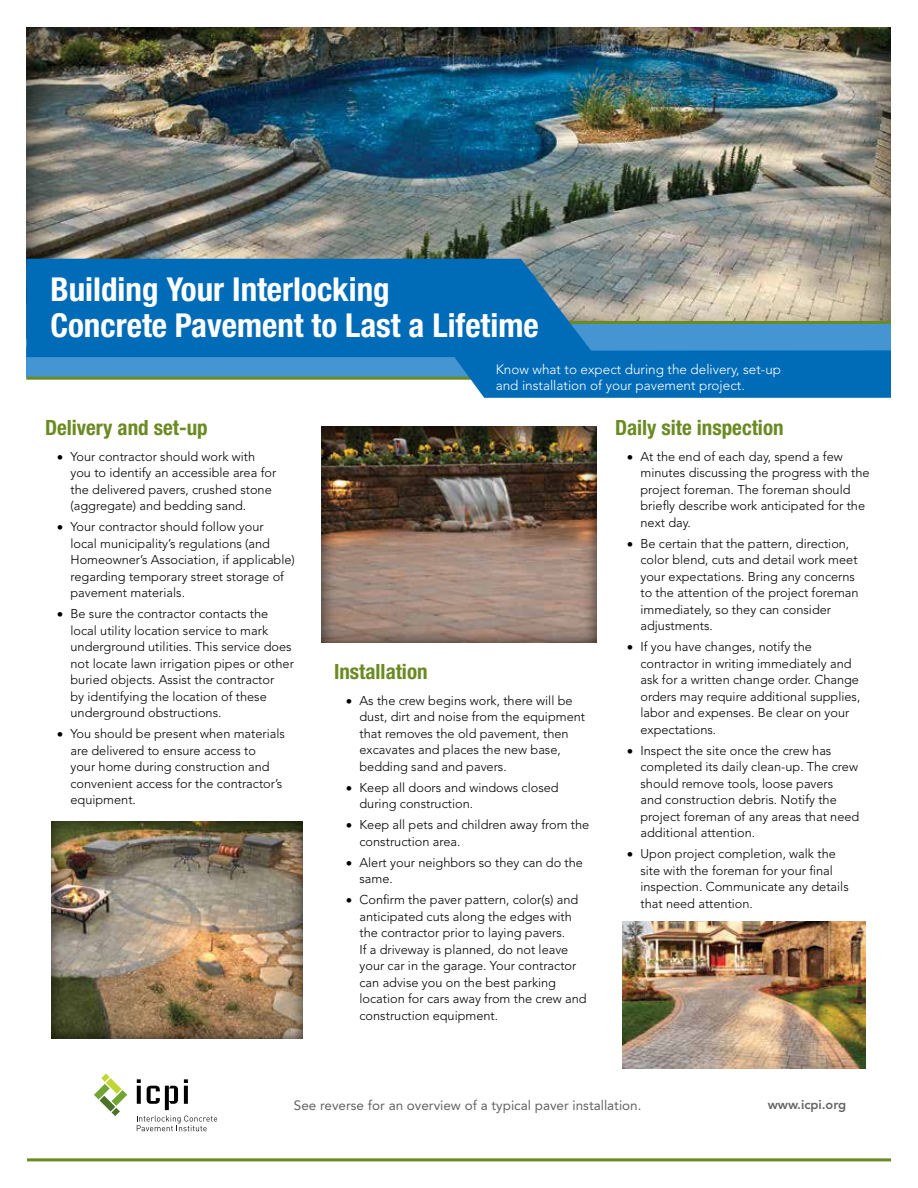
<style>
.page{position:relative;width:918px;height:1188px;background:#fff}
.page>*{position:absolute;margin:0;border:0;box-sizing:border-box;transform-origin:0 0}
.t1{font:700 condensed 33px/36px "Helvetica Neue LT Std";color:#fff}
.t2{font:700 condensed 21px "Helvetica Neue LT Std";color:#6a8a22}
.t3{font:300 13.5px/16.5px "Avenir";color:#fff}
.t4{font:13.5px "Avenir";color:#636466}
.t5{font:300 12.75px/16.5px "Avenir";color:#000}
.t6{font:800 12.75px "Avenir";color:#636466}
</style>
<div class="page">
<div style="left:26px;top:26px;width:866px;height:314px;background:#000;opacity:.75"></div>
<div style="left:26px;top:347px;width:644px;height:30px;background:#4495d1"></div>
<div style="left:320px;top:419px;width:278px;height:230px;background:#000;opacity:.75"></div>
<div style="left:50px;top:819px;width:255px;height:220px;background:#000;opacity:.75"></div>
<img style="left:622px;top:922px;width:243px;height:146px">
<div style="left:554px;top:324px;width:337px;height:50px;background:#4495d1"></div>
<svg style="left:94px;top:1074px;width:33px;height:42px"></svg>
<svg style="left:137px;top:1086px;width:4px;height:18px"></svg>
<svg style="left:137px;top:1079px;width:4px;height:4px"></svg>
<svg style="left:147px;top:1086px;width:31px;height:24px"></svg>
<svg style="left:184px;top:1086px;width:4px;height:18px"></svg>
<svg style="left:184px;top:1079px;width:4px;height:4px"></svg>
<svg style="left:137px;top:1116px;width:80px;height:15px"></svg>
<hr style="left:27px;top:1158px;width:864px;height:3px;background:#6a8a22">
<hr style="left:27px;top:321px;width:864px;height:3px;background:#6a8a22">
<hr style="left:26px;top:377px;width:864px;height:3px;background:#6a8a22">
<svg style="left:26px;top:258px;width:570px;height:99px;background:#096eb4"></svg>
<svg style="left:450px;top:350px;width:441px;height:48px;background:#0870b9"></svg>
<h1 class="t1" style="left:50px;top:271px;width:490px">Building Your Interlocking<br>Concrete Pavement to Last a Lifetime</h1>
<h2 class="t2" style="left:45px;top:415px;width:164px">Delivery and set-up</h2>
<p class="t5" style="left:71px;top:448px;width:207px;text-indent:-14px">• Your contractor should work with you to identify an accessible area for the delivered pavers, crushed stone (aggregate) and bedding sand.</p>
<p class="t5" style="left:71px;top:519px;width:226px;text-indent:-14px">• Your contractor should follow your<br>local municipality’s regulations (and Homeowner’s Association, if applicable) regarding temporary street storage of pavement materials.</p>
<p class="t5" style="left:71px;top:606px;width:225px;text-indent:-14px">• Be sure the contractor contacts the local utility location service to mark underground utilities. This service does not locate lawn irrigation pipes or other buried objects. Assist the contractor<br>by identifying the location of these underground obstructions.</p>
<p class="t5" style="left:71px;top:726px;width:216px;text-indent:-14px">• You should be present when materials are delivered to ensure access to<br>your home during construction and convenient access for the contractor’s equipment.</p>
<p class="t3" style="left:496px;top:361px;width:287px">Know what to expect during the delivery, set-up and installation of your pavement project.</p>
<h2 class="t2" style="left:334px;top:659px;width:95px">Installation</h2>
<p class="t5" style="left:360px;top:692px;width:227px;text-indent:-14px">• As the crew begins work, there will be dust, dirt and noise from the equipment that removes the old pavement, then excavates and places the new base, bedding sand and pavers.</p>
<p class="t5" style="left:360px;top:779px;width:201px;text-indent:-14px">• Keep all doors and windows closed during construction.</p>
<p class="t5" style="left:360px;top:817px;width:231px;text-indent:-14px">• Keep all pets and children away from the construction area.</p>
<p class="t5" style="left:360px;top:854px;width:225px;text-indent:-14px">• Alert your neighbors so they can do the same.</p>
<p class="t5" style="left:360px;top:892px;width:229px;text-indent:-14px">• Confirm the paver pattern, color(s) and anticipated cuts along the edges with the contractor prior to laying pavers.<br>If a driveway is planned, do not leave your car in the garage. Your contractor can advise you on the best parking location for cars away from the crew and construction equipment.</p>
<h2 class="t2" style="left:615px;top:415px;width:170px">Daily site inspection</h2>
<p class="t5" style="left:641px;top:448px;width:231px;text-indent:-14px">• At the end of each day, spend a few minutes discussing the progress with the project foreman. The foreman should briefly describe work anticipated for the next day.</p>
<p class="t5" style="left:641px;top:535px;width:220px;text-indent:-14px">• Be certain that the pattern, direction, color blend, cuts and detail work meet your expectations. Bring any concerns to the attention of the project foreman immediately, so they can consider adjustments.</p>
<p class="t5" style="left:641px;top:639px;width:221px;text-indent:-14px">• If you have changes, notify the contractor in writing immediately and ask for a written change order. Change orders may require additional supplies, labor and expenses. Be clear on your expectations.</p>
<p class="t5" style="left:641px;top:742px;width:220px;text-indent:-14px">• Inspect the site once the crew has completed its daily clean-up. The crew should remove tools, loose pavers<br>and construction debris. Notify the project foreman of any areas that need additional attention.</p>
<p class="t5" style="left:641px;top:846px;width:210px;text-indent:-14px">• Upon project completion, walk the site with the foreman for your final inspection. Communicate any details that need attention.</p>
<p class="t4" style="left:294px;top:1098px;width:349px">See reverse for an overview of a typical paver installation.</p>
<p class="t6" style="left:768px;top:1097px;width:80px">www.icpi.org</p>
</div>
